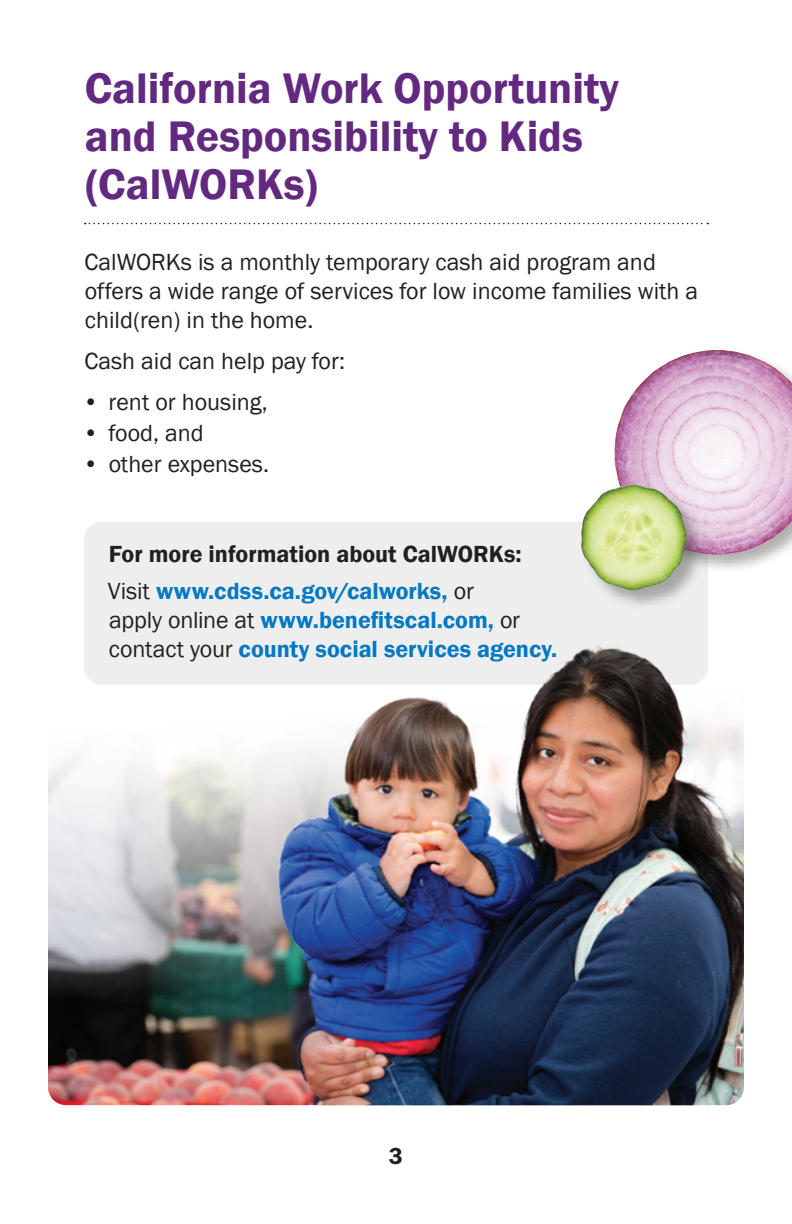
<style>
.page{position:relative;width:792px;height:1224px;background:#fff}
.page>*{position:absolute;margin:0;border:0;box-sizing:border-box;transform-origin:0 0}
.t1{font:600 44px/48px "Franklin Gothic";color:#632981}
.t2{font:24px/29px "Franklin Gothic";color:#231f20}
.t3{font:600 24px/29px "Franklin Gothic";color:#0079c2}
.t4{font:600 24px/37px "Franklin Gothic";color:#231f20}
.t5{font:24px "Franklin Gothic URW Dem";color:#231f20}
.s1{font-weight:400}
.s2{color:#0079c2}
.s3{font-weight:400;color:#231f20}
</style>
<div class="page">
<div style="left:84px;top:522px;width:624px;height:163px;background:#eeeeef;border-radius:18px"></div>
<svg style="left:85px;top:223px;width:623px;height:1px"></svg>
<div style="left:612px;top:348px;width:180px;height:226px;background:#231f20;opacity:.35"></div>
<img style="left:614px;top:350px;width:107px;height:205px">
<div style="left:581px;top:483px;width:126px;height:128px;background:#231f20;opacity:.35"></div>
<img style="left:581px;top:484px;width:53px;height:84px">
<img style="left:48px;top:601px;width:696px;height:504px">
<h2 class="t1" style="left:85px;top:65px;width:536px">California Work Opportunity and Responsibility to Kids (CalWORKs)</h2>
<p class="t2" style="left:85px;top:248px;width:615px">CalWORKs is a monthly temporary cash aid program and offers a wide range of services for low income families with a child(ren) in the home.</p>
<p class="t2" style="left:85px;top:347px;width:262px">Cash aid can help pay for:</p>
<p class="t2" style="left:83px;top:388px;width:186px">• rent or housing,</p>
<p class="t2" style="left:83px;top:419px;width:123px">• food, and</p>
<p class="t2" style="left:83px;top:450px;width:188px">• other expenses.</p>
<p class="t4" style="left:108px;top:536px;width:415px">For more information about CalWORKs:<br><span class="s1">Visit</span> <span class="s2">www.cdss.ca.gov/calworks,</span> <span class="s1">or</span></p>
<p class="t3" style="left:109px;top:606px;width:450px"><span class="s3">apply online at</span> www.benefitscal.com, <span class="s3">or contact your</span> county social services agency.</p>
<p class="t5" style="left:389px;top:1142px;width:16px">3</p>
</div>
